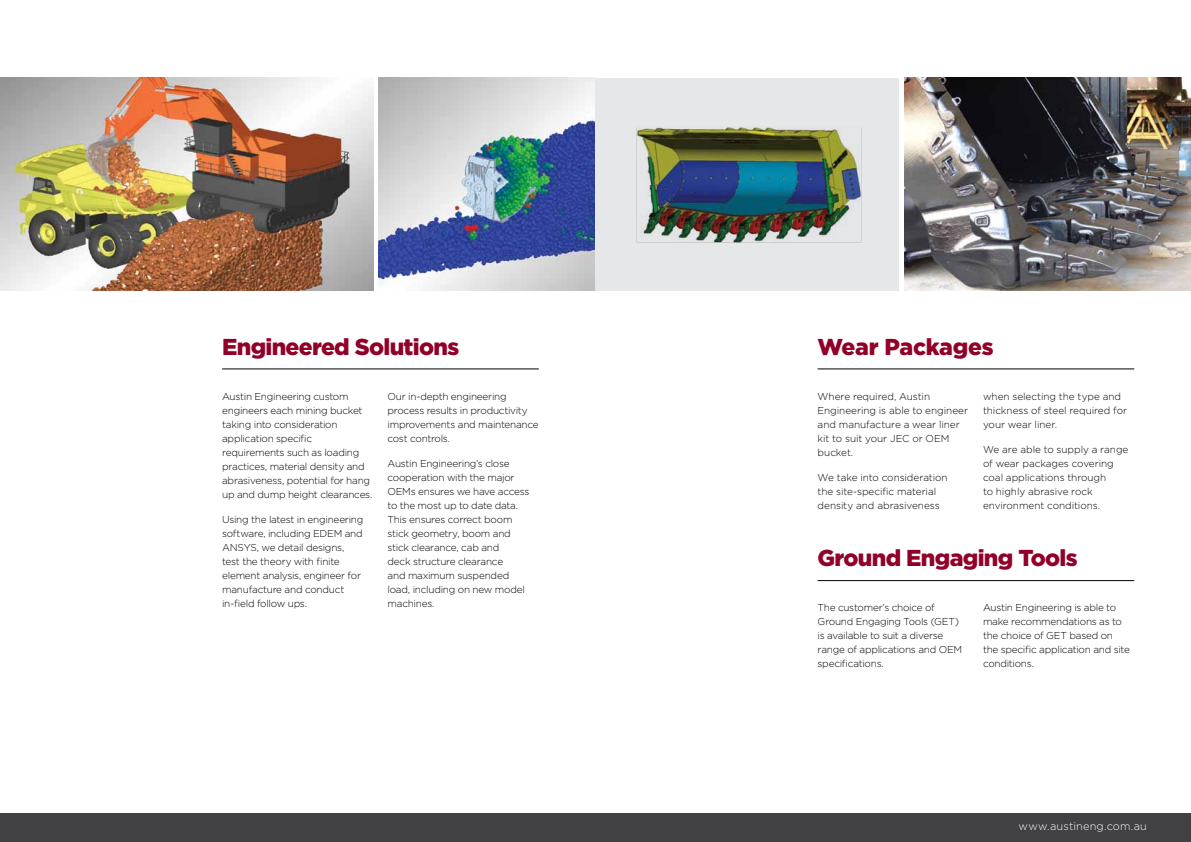
<style>
.page{position:relative;width:1191px;height:842px;background:#fff}
.page>*{position:absolute;margin:0;border:0;box-sizing:border-box;transform-origin:0 0}
.t1{font:900 23px "Gotham";letter-spacing:-.03em;color:#910028}
.t2{font:900 23px "Gotham";letter-spacing:-.01em;color:#910028}
.t3{font:300 11px "Gotham";letter-spacing:.015em;color:#fff}
.t4{font:300 10px/14px "Gotham";letter-spacing:-.02em;color:#000}
</style>
<div class="page">
<div style="left:0;top:814px;width:1191px;height:28px;background:#414042"></div>
<img style="left:0;top:78px;width:373px;height:213px">
<img style="left:378px;top:78px;width:217px;height:213px">
<hr style="left:222px;top:369px;width:317px;height:1px;background:#000">
<hr style="left:817px;top:369px;width:317px;height:1px;background:#000">
<hr style="left:817px;top:580px;width:317px;height:1px;background:#000">
<div style="left:595px;top:78px;width:304px;height:213px;background:#e6e7e8"></div>
<img style="left:904px;top:78px;width:287px;height:213px">
<img style="left:636px;top:127px;width:226px;height:116px">
<h1 class="t1" style="left:222px;top:333px;width:238px">Engineered Solutions</h1>
<p class="t4" style="left:222px;top:389px;width:152px">Austin Engineering custom engineers each mining bucket taking into consideration application specific requirements such as loading practices, material density and abrasiveness, potential for hang up and dump height clearances.</p>
<p class="t4" style="left:222px;top:512px;width:143px">Using the latest in engineering software, including EDEM and<br>ANSYS, we detail designs, test the theory with finite element analysis, engineer for manufacture and conduct in-field follow ups.</p>
<p class="t4" style="left:387px;top:389px;width:153px">Our in-depth engineering process results in productivity improvements and maintenance cost controls.</p>
<p class="t4" style="left:387px;top:456px;width:143px">Austin Engineering’s close cooperation with the major<br>OEMs ensures we have access to the most up to date data.<br>This ensures correct boom stick geometry, boom and stick clearance, cab and<br>deck structure clearance<br>and maximum suspended load, including on new model machines.</p>
<h1 class="t2" style="left:817px;top:333px;width:177px">Wear Packages</h1>
<p class="t4" style="left:817px;top:389px;width:152px">Where required, Austin<br>Engineering is able to engineer and manufacture a wear liner kit to suit your JEC or OEM bucket.</p>
<p class="t4" style="left:817px;top:470px;width:132px">We take into consideration the site-specific material density and abrasiveness</p>
<p class="t4" style="left:983px;top:389px;width:145px">when selecting the type and thickness of steel required for your wear liner.</p>
<p class="t4" style="left:983px;top:442px;width:147px">We are able to supply a range of wear packages covering coal applications through<br>to highly abrasive rock environment conditions.</p>
<h1 class="t1" style="left:817px;top:545px;width:261px">Ground Engaging Tools</h1>
<p class="t4" style="left:817px;top:601px;width:146px">The customer’s choice of<br>Ground Engaging Tools (GET) is available to suit a diverse range of applications and OEM specifications.</p>
<p class="t4" style="left:983px;top:601px;width:148px">Austin Engineering is able to make recommendations as to the choice of GET based on the specific application and site conditions.</p>
<p class="t3" style="left:1018px;top:820px;width:130px">www.austineng.com.au</p>
</div>
